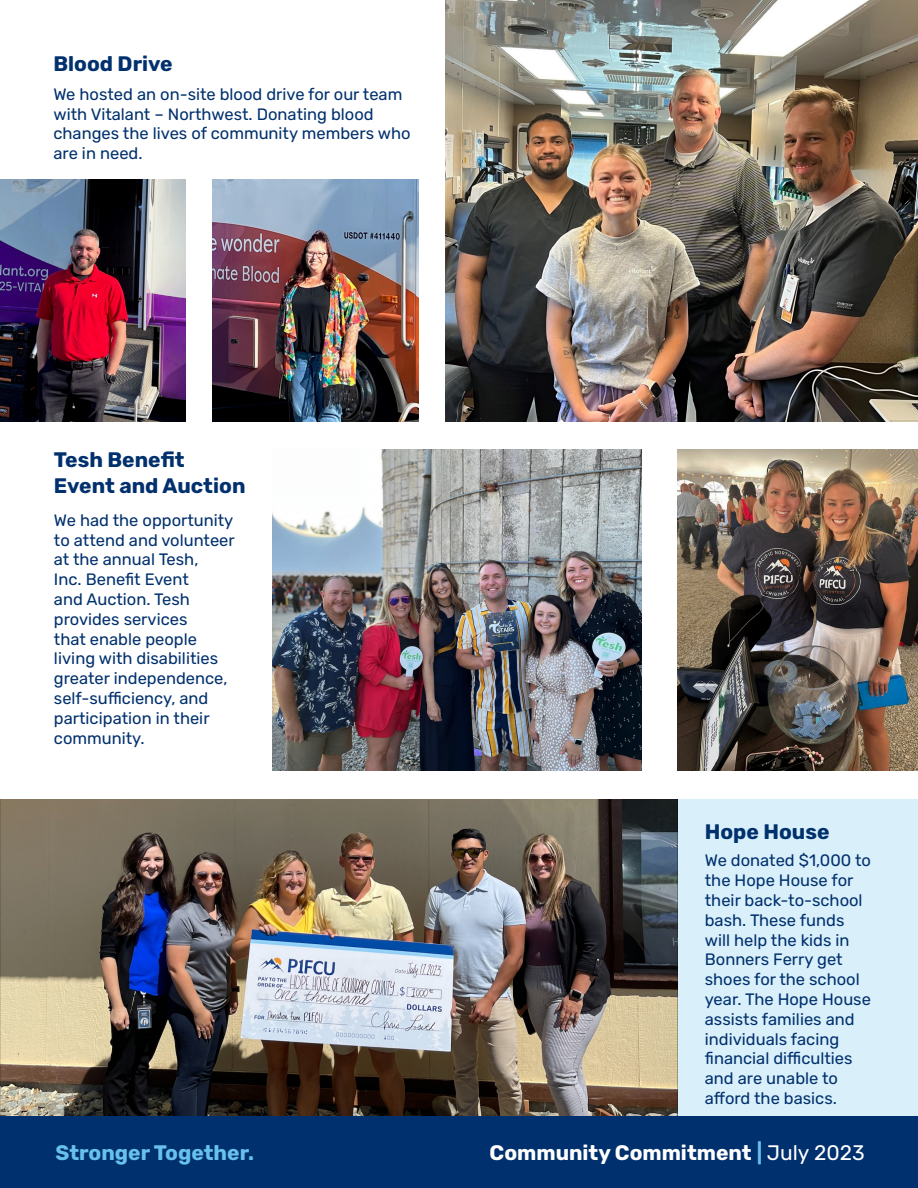
<style>
.page{position:relative;width:918px;height:1188px;background:#fff}
.page>*{position:absolute;margin:0;border:0;box-sizing:border-box;transform-origin:0 0}
.t1{font:700 21px/25.2px "Rubik";color:#00306d}
.t2{font:700 21px "Rubik";color:#fff}
.t3{font:700 21px "Rubik";color:#68c0ec}
.t4{font:16.5px/19.8px "Rubik";color:#00306d}
.s1{color:#68c0ec}
.s2{font-weight:400}
</style>
<div class="page">
<div style="left:0;top:1116px;width:918px;height:72px;background:#00306d"></div>
<img style="left:446px;top:0;width:472px;height:421px">
<img style="left:273px;top:450px;width:369px;height:321px">
<img style="left:212px;top:179px;width:207px;height:242px">
<div style="left:0;top:800px;width:918px;height:316px;background:#d9effa"></div>
<img style="left:0;top:800px;width:677px;height:316px">
<img style="left:0;top:179px;width:185px;height:242px">
<img style="left:677px;top:450px;width:241px;height:321px">
<p class="t1" style="left:53px;top:51px;width:121px">Blood Drive</p>
<p class="t4" style="left:53px;top:85px;width:359px">We hosted an on-site blood drive for our team with Vitalant – Northwest. Donating blood changes the lives of community members who are in need.</p>
<p class="t1" style="left:54px;top:448px;width:193px">Tesh Benefit<br>Event and Auction</p>
<p class="t4" style="left:54px;top:511px;width:182px">We had the opportunity to attend and volunteer at the annual Tesh,<br>Inc. Benefit Event<br>and Auction. Tesh provides services<br>that enable people living with disabilities greater independence, self-sufficiency, and participation in their community.</p>
<p class="t1" style="left:705px;top:820px;width:126px">Hope House</p>
<p class="t4" style="left:705px;top:851px;width:168px">We donated $1,000 to the Hope House for their back-to-school bash. These funds will help the kids in<br>Bonners Ferry get shoes for the school year. The Hope House assists families and individuals facing financial difficulties and are unable to afford the basics.</p>
<p class="t3" style="left:55px;top:1141px;width:200px">Stronger Together.</p>
<p class="t2" style="left:490px;top:1141px;width:377px">Community Commitment <span class="s1">|</span> <span class="s2">July 2023</span></p>
</div>
